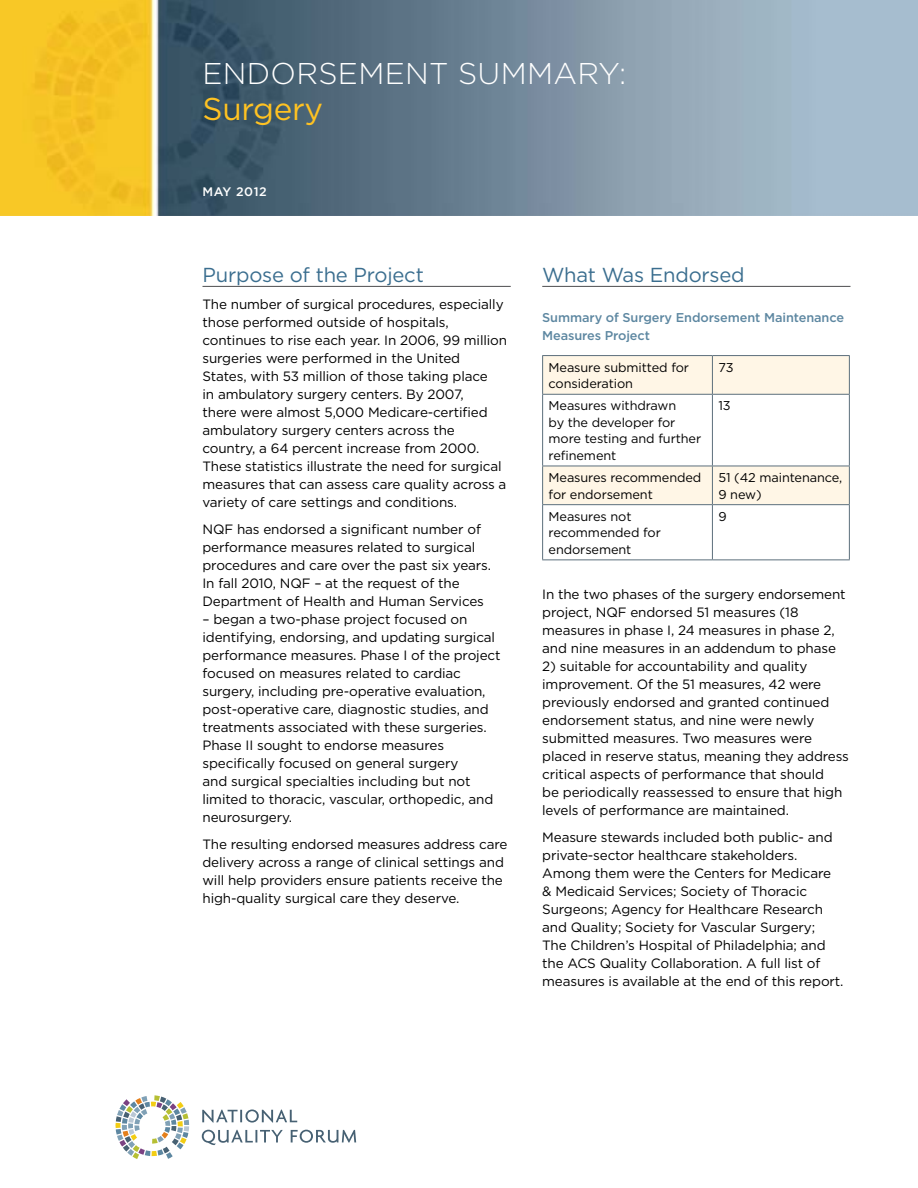
<style>
.page{position:relative;width:918px;height:1188px;background:#fff}
.page>*{position:absolute;margin:0;border:0;box-sizing:border-box;transform-origin:0 0}
.t1{font:31.5px "Gotham";letter-spacing:-.01em;color:#ffc222}
.t2{font:300 30px "Gotham";letter-spacing:.01em;color:#fff}
.t3{font:20.25px "Gotham";letter-spacing:-.01em;color:#3b6e8f}
.t4{font:13.5px/18px "Gotham";letter-spacing:-.01em;color:#000}
.t5{font:12.75px/16.5px "Gotham";letter-spacing:-.01em;color:#000}
.t6{font:500 12.75px/18px "Gotham";letter-spacing:-.01em;color:#5d87a1}
.t7{font:500 12.3px "Gotham";letter-spacing:.04em;color:#fff}
</style>
<div class="page">
<img style="left:0;top:0;width:918px;height:216px">
<svg style="left:202px;top:1109px;width:95px;height:14px"></svg>
<svg style="left:202px;top:1130px;width:81px;height:15px"></svg>
<svg style="left:291px;top:1130px;width:65px;height:13px"></svg>
<svg style="left:116px;top:1095px;width:73px;height:64px"></svg>
<hr style="left:202px;top:286px;width:309px;height:1px;background:#4d4d4f">
<hr style="left:542px;top:286px;width:308px;height:1px;background:#4d4d4f">
<svg style="left:543px;top:356px;width:306px;height:148px;fill:#fff6e6"></svg>
<hr style="left:542px;top:355px;width:170px;height:1px;background:#5c6f7c">
<hr style="left:542px;top:356px;width:1px;height:38px;background:#5c6f7c">
<hr style="left:712px;top:355px;width:138px;height:1px;background:#5c6f7c">
<hr style="left:712px;top:356px;width:1px;height:38px;background:#5c6f7c">
<hr style="left:849px;top:356px;width:1px;height:38px;background:#5c6f7c">
<hr style="left:542px;top:394px;width:170px;height:1px;background:#5c6f7c">
<hr style="left:542px;top:395px;width:1px;height:71px;background:#5c6f7c">
<hr style="left:712px;top:394px;width:138px;height:1px;background:#5c6f7c">
<hr style="left:712px;top:395px;width:1px;height:71px;background:#5c6f7c">
<hr style="left:849px;top:395px;width:1px;height:71px;background:#5c6f7c">
<hr style="left:542px;top:466px;width:170px;height:1px;background:#5c6f7c">
<hr style="left:542px;top:466px;width:1px;height:38px;background:#5c6f7c">
<hr style="left:712px;top:466px;width:138px;height:1px;background:#5c6f7c">
<hr style="left:712px;top:466px;width:1px;height:38px;background:#5c6f7c">
<hr style="left:849px;top:466px;width:1px;height:38px;background:#5c6f7c">
<hr style="left:542px;top:504px;width:170px;height:1px;background:#5c6f7c">
<hr style="left:542px;top:505px;width:1px;height:54px;background:#5c6f7c">
<hr style="left:712px;top:504px;width:138px;height:1px;background:#5c6f7c">
<hr style="left:712px;top:505px;width:1px;height:54px;background:#5c6f7c">
<hr style="left:849px;top:505px;width:1px;height:54px;background:#5c6f7c">
<hr style="left:542px;top:559px;width:170px;height:1px;background:#5c6f7c">
<hr style="left:712px;top:559px;width:138px;height:1px;background:#5c6f7c">
<h2 class="t2" style="left:202px;top:54px;width:425px">ENDORSEMENT SUMMARY:</h2>
<h1 class="t1" style="left:202px;top:89px;width:122px">Surgery</h1>
<p class="t7" style="left:202px;top:184px;width:66px">May 2012</p>
<h3 class="t3" style="left:202px;top:262px;width:223px">Purpose of the Project</h3>
<p class="t4" style="left:202px;top:295px;width:306px">The number of surgical procedures, especially those performed outside of hospitals, continues to rise each year. In 2006, 99 million surgeries were performed in the United States, with 53 million of those taking place<br>in ambulatory surgery centers. By 2007,<br>there were almost 5,000 Medicare-certified ambulatory surgery centers across the country, a 64 percent increase from 2000.<br>These statistics illustrate the need for surgical measures that can assess care quality across a variety of care settings and conditions.</p>
<p class="t4" style="left:202px;top:520px;width:290px">NQF has endorsed a significant number of performance measures related to surgical procedures and care over the past six years.<br>In fall 2010, NQF – at the request of the Department of Health and Human Services</p>
<p class="t4" style="left:202px;top:610px;width:300px">– began a two-phase project focused on identifying, endorsing, and updating surgical performance measures. Phase I of the project focused on measures related to cardiac surgery, including pre-operative evaluation, post-operative care, diagnostic studies, and treatments associated with these surgeries.<br>Phase II sought to endorse measures specifically focused on general surgery<br>and surgical specialties including but not limited to thoracic, vascular, orthopedic, and neurosurgery.</p>
<p class="t4" style="left:202px;top:835px;width:306px">The resulting endorsed measures address care delivery across a range of clinical settings and will help providers ensure patients receive the high-quality surgical care they deserve.</p>
<h3 class="t3" style="left:542px;top:262px;width:204px">What Was Endorsed</h3>
<p class="t6" style="left:542px;top:309px;width:303px">Summary of Surgery Endorsement Maintenance<br>Measures Project</p>
<p class="t5" style="left:549px;top:359px;width:142px">Measure submitted for consideration</p>
<p class="t5" style="left:718px;top:359px;width:17px">73</p>
<p class="t5" style="left:549px;top:397px;width:154px">Measures withdrawn<br>by the developer for more testing and further refinement</p>
<p class="t5" style="left:718px;top:397px;width:14px">13</p>
<p class="t5" style="left:549px;top:469px;width:154px">Measures recommended for endorsement</p>
<p class="t5" style="left:718px;top:469px;width:125px">51 (42 maintenance,<br>9 new)</p>
<p class="t5" style="left:549px;top:508px;width:114px">Measures not recommended for endorsement</p>
<p class="t5" style="left:718px;top:508px;width:10px">9</p>
<p class="t4" style="left:542px;top:585px;width:305px">In the two phases of the surgery endorsement project, NQF endorsed 51 measures (18 measures in phase I, 24 measures in phase 2, and nine measures in an addendum to phase</p>
<p class="t4" style="left:542px;top:657px;width:308px">2) suitable for accountability and quality improvement. Of the 51 measures, 42 were previously endorsed and granted continued endorsement status, and nine were newly submitted measures. Two measures were placed in reserve status, meaning they address critical aspects of performance that should<br>be periodically reassessed to ensure that high levels of performance are maintained.</p>
<p class="t4" style="left:542px;top:828px;width:303px">Measure stewards included both public- and private-sector healthcare stakeholders.<br>Among them were the Centers for Medicare &amp; Medicaid Services; Society of Thoracic Surgeons; Agency for Healthcare Research and Quality; Society for Vascular Surgery;<br>The Children’s Hospital of Philadelphia; and the ACS Quality Collaboration. A full list of measures is available at the end of this report.</p>
</div>
